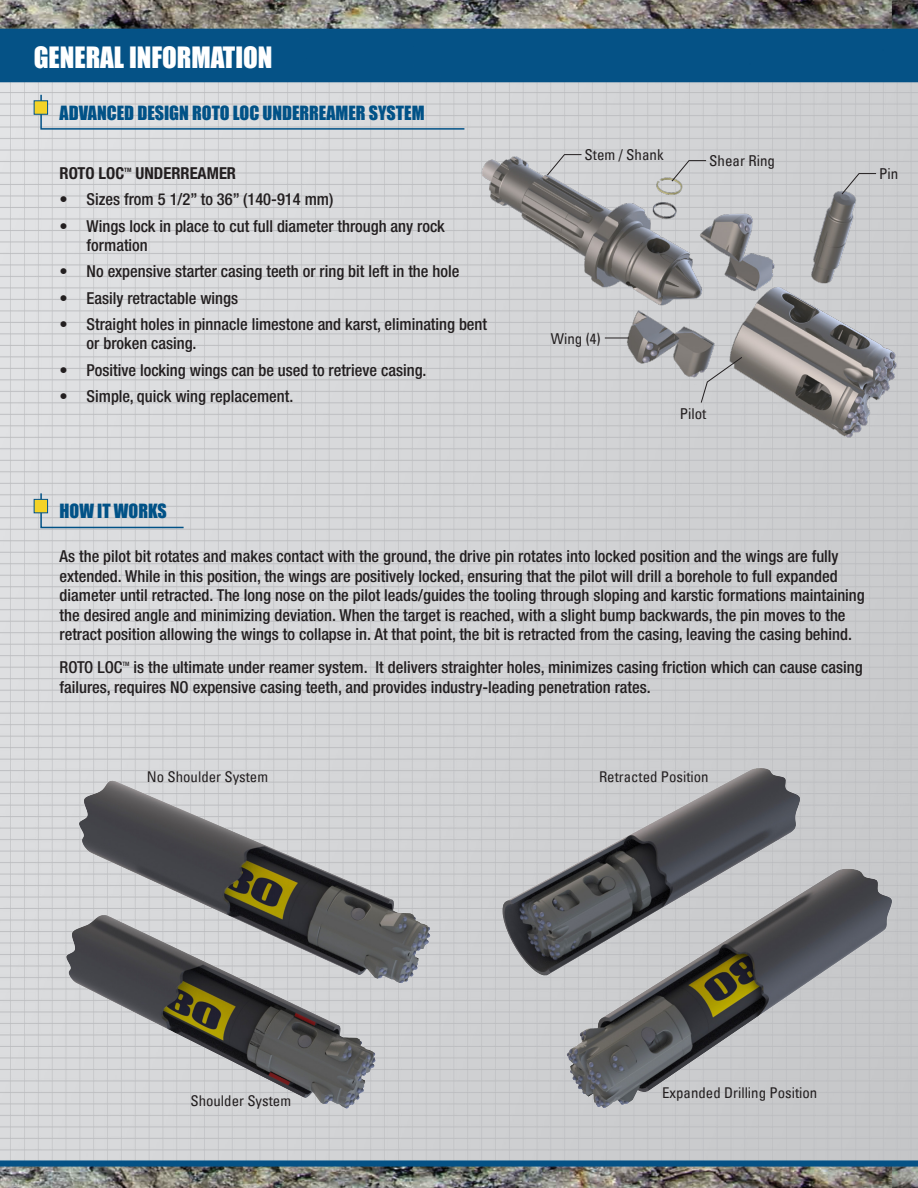
<style>
.page{position:relative;width:918px;height:1188px;background:#fff}
.page>*{position:absolute;margin:0;border:0;box-sizing:border-box;transform-origin:0 0}
.t1{font:27px "Impact";color:#fff}
.t2{font:18px "Impact";color:#015287}
.t3{font:500 condensed 16.5px/19.5px "Helvetica Neue LT Std";color:#231f20}
.t4{font:700 condensed 16.5px "Helvetica Neue LT Std";color:#231f20}
.t5{font:condensed 15px "Univers LT";color:#231f20}
.t6{font:condensed 14.85px "Univers LT";color:#231f20}
.t7{font:700 condensed 6px "Helvetica Neue LT Std";color:#231f20}
.t8{font:500 condensed 6px "Helvetica Neue LT Std";color:#231f20}
</style>
<div class="page">
<img style="left:0;top:0;width:918px;height:1188px">
<svg style="left:40px;top:93px;width:426px;height:37px;background:#cfd3d8"></svg>
<div style="left:34px;top:100px;width:14px;height:15px;background:#f4d327;border:1px solid #015287"></div>
<svg style="left:40px;top:492px;width:145px;height:37px;background:#ced3d7"></svg>
<div style="left:34px;top:499px;width:14px;height:14px;background:#f4d327;border:1px solid #015287"></div>
<img style="left:471px;top:130px;width:437px;height:320px">
<svg style="left:546px;top:154px;width:36px;height:22px"></svg>
<svg style="left:605px;top:338px;width:24px;height:1px"></svg>
<svg style="left:700px;top:356px;width:43px;height:48px;background:#b9b9bb"></svg>
<svg style="left:841px;top:173px;width:36px;height:22px"></svg>
<svg style="left:671px;top:160px;width:36px;height:22px"></svg>
<img style="left:20px;top:765px;width:418px;height:351px">
<img style="left:438px;top:763px;width:457px;height:353px">
<p class="t1" style="left:34px;top:37px;width:240px">GENERAL INFORMATION</p>
<p class="t2" style="left:60px;top:99px;width:367px">ADVANCED DESIGN ROTO LOC UNDERREAMER SYSTEM</p>
<p class="t4" style="left:60px;top:163px;width:66px">ROTO LOC</p>
<p class="t7" style="left:124px;top:166px;width:9px">TM</p>
<p class="t4" style="left:136px;top:163px;width:102px">UNDERREAMER</p>
<p class="t3" style="left:60px;top:190px;width:275px">• Sizes from 5 1/2” to 36” (140-914 mm)</p>
<p class="t3" style="left:87px;top:216px;width:360px;text-indent:-27px">• Wings lock in place to cut full diameter through any rock formation</p>
<p class="t3" style="left:60px;top:262px;width:401px">• No expensive starter casing teeth or ring bit left in the hole</p>
<p class="t3" style="left:60px;top:288px;width:180px">• Easily retractable wings</p>
<p class="t3" style="left:87px;top:314px;width:402px;text-indent:-27px">• Straight holes in pinnacle limestone and karst, eliminating bent or broken casing.</p>
<p class="t3" style="left:60px;top:360px;width:368px">• Positive locking wings can be used to retrieve casing.</p>
<p class="t3" style="left:60px;top:386px;width:235px">• Simple, quick wing replacement.</p>
<p class="t5" style="left:585px;top:145px;width:81px">Stem / Shank</p>
<p class="t5" style="left:709px;top:151px;width:67px">Shear Ring</p>
<p class="t5" style="left:551px;top:329px;width:51px">Wing (4)</p>
<p class="t5" style="left:680px;top:405px;width:28px">Pilot</p>
<p class="t5" style="left:879px;top:164px;width:21px">Pin</p>
<p class="t2" style="left:60px;top:497px;width:109px">HOW IT WORKS</p>
<p class="t3" style="left:60px;top:546px;width:807px">As the pilot bit rotates and makes contact with the ground, the drive pin rotates into locked position and the wings are fully extended. While in this position, the wings are positively locked, ensuring that the pilot will drill a borehole to full expanded diameter until retracted. The long nose on the pilot leads/guides the tooling through sloping and karstic formations maintaining the desired angle and minimizing deviation. When the target is reached, with a slight bump backwards, the pin moves to the retract position allowing the wings to collapse in. At that point, the bit is retracted from the casing, leaving the casing behind.</p>
<p class="t3" style="left:60px;top:657px;width:64px">ROTO LOC</p>
<p class="t8" style="left:123px;top:660px;width:9px">TM</p>
<p class="t3" style="left:60px;top:657px;width:805px;text-indent:74px">is the ultimate under reamer system. It delivers straighter holes, minimizes casing friction which can cause casing failures, requires NO expensive casing teeth, and provides industry-leading penetration rates.</p>
<p class="t6" style="left:147px;top:767px;width:123px">No Shoulder System</p>
<p class="t6" style="left:599px;top:767px;width:111px">Retracted Position</p>
<p class="t6" style="left:190px;top:1091px;width:102px">Shoulder System</p>
<p class="t6" style="left:662px;top:1084px;width:157px">Expanded Drilling Position</p>
</div>
